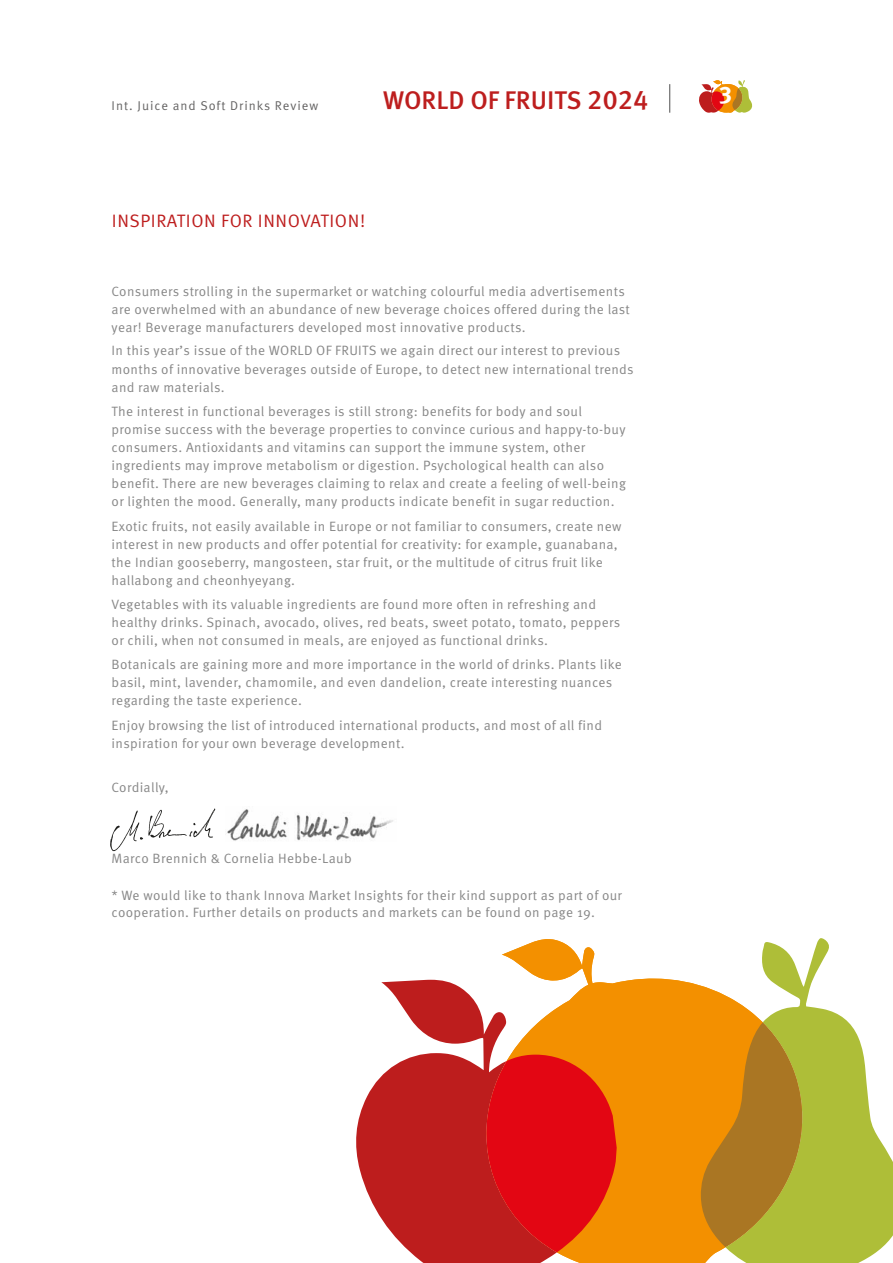
<style>
.page{position:relative;width:893px;height:1263px;background:#fff}
.page>*{position:absolute;margin:0;border:0;box-sizing:border-box;transform-origin:0 0}
.t1{font:500 25.5px "Meta Pro";color:#bd1e1e}
.t2{font:700 24px "Meta Pro";color:#fff}
.t3{font:18px "Meta Pro Norm";letter-spacing:.035em;color:#bd1d1d}
.t4{font:13.5px/18px "Meta Pro Norm";letter-spacing:.025em;color:#878787}
.t5{font:12.75px "Meta Pro Norm";letter-spacing:.075em;color:#646363}
.s1{font-size:27px}
</style>
<div class="page">
<svg style="left:699px;top:80px;width:54px;height:33px"></svg>
<svg style="left:669px;top:84px;width:1px;height:29px"></svg>
<svg style="left:356px;top:980px;width:146px;height:283px;fill:#bd1d1d"></svg>
<svg style="left:502px;top:939px;width:223px;height:324px;fill:#f39000"></svg>
<svg style="left:486px;top:1055px;width:131px;height:197px;background:#e11d13"></svg>
<svg style="left:725px;top:938px;width:168px;height:325px;fill:#aebe38"></svg>
<svg style="left:701px;top:1022px;width:101px;height:225px;background:#bd891d"></svg>
<img style="left:111px;top:808px;width:105px;height:44px">
<img style="left:227px;top:809px;width:166px;height:32px">
<p class="t5" style="left:112px;top:101px;width:208px">Int. Juice and Soft Drinks Review</p>
<h1 class="t1" style="left:383px;top:86px;width:267px">WORLD OF FRUITS <span class="s1">2024</span></h1>
<h3 class="t3" style="left:112px;top:214px;width:255px">INSPIRATION FOR INNOVATION!</h3>
<p class="t4" style="left:112px;top:283px;width:520px">Consumers strolling in the supermarket or watching colourful media advertisements are overwhelmed with an abundance of new beverage choices offered during the last year! Beverage manufacturers developed most innovative products.</p>
<p class="t4" style="left:112px;top:343px;width:524px">In this year’s issue of the WORLD OF FRUITS we again direct our interest to previous months of innovative beverages outside of Europe, to detect new international trends and raw materials.</p>
<p class="t4" style="left:112px;top:404px;width:516px">The interest in functional beverages is still strong: benefits for body and soul promise success with the beverage properties to convince curious and happy-to-buy consumers. Antioxidants and vitamins can support the immune system, other ingredients may improve metabolism or digestion. Psychological health can also benefit. There are new beverages claiming to relax and create a feeling of well-being or lighten the mood. Generally, many products indicate benefit in sugar reduction.</p>
<p class="t4" style="left:112px;top:518px;width:511px">Exotic fruits, not easily available in Europe or not familiar to consumers, create new interest in new products and offer potential for creativity: for example, guanabana, the Indian gooseberry, mangosteen, star fruit, or the multitude of citrus fruit like hallabong and cheonhyeyang.</p>
<p class="t4" style="left:112px;top:597px;width:510px">Vegetables with its valuable ingredients are found more often in refreshing and healthy drinks. Spinach, avocado, olives, red beats, sweet potato, tomato, peppers or chili, when not consumed in meals, are enjoyed as functional drinks.</p>
<p class="t4" style="left:112px;top:657px;width:512px">Botanicals are gaining more and more importance in the world of drinks. Plants like basil, mint, lavender, chamomile, and even dandelion, create interesting nuances regarding the taste experience.</p>
<p class="t4" style="left:112px;top:718px;width:492px">Enjoy browsing the list of introduced international products, and most of all find inspiration for your own beverage development.</p>
<p class="t4" style="left:112px;top:780px;width:59px">Cordially,</p>
<p class="t4" style="left:112px;top:851px;width:242px">Marco Brennich &amp; Cornelia Hebbe-Laub</p>
<p class="t4" style="left:112px;top:889px;width:512px;line-height:16.5px">* We would like to thank Innova Market Insights for their kind support as part of our cooperation. Further details on products and markets can be found on page 19.</p>
<h2 class="t2" style="left:719px;top:81px;width:14px">3</h2>
</div>
